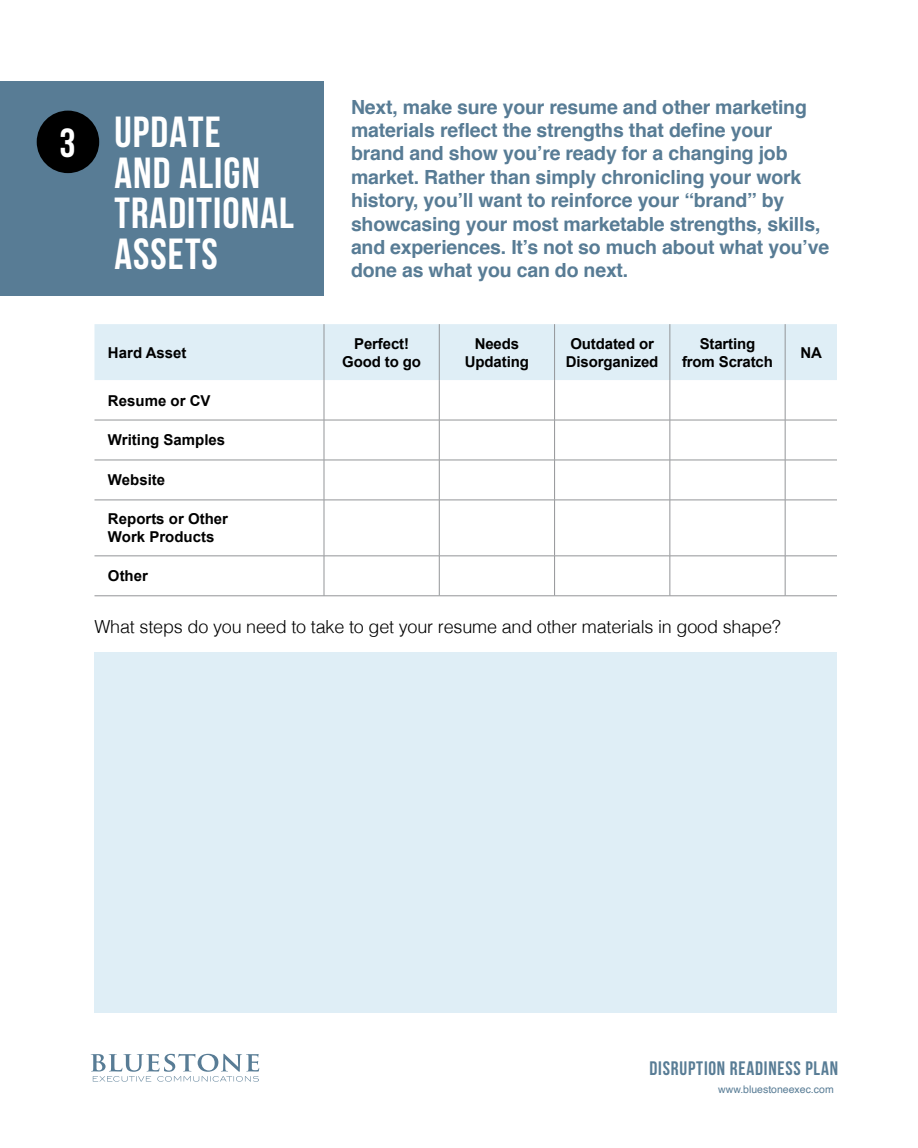
<style>
.page{position:relative;width:918px;height:1148px;background:#fff}
.page>*{position:absolute;margin:0;border:0;box-sizing:border-box;transform-origin:0 0}
.t1{font:700 43.5px/40.5px "Bebas Neue";letter-spacing:.025em;color:#fff}
.t2{font:700 40.65px "Bebas Neue";color:#fff}
.t3{font:700 19.5px/23.4px "Helvetica";letter-spacing:-.01em;color:#587c95}
.t4{font:700 19.5px "Bebas Neue";letter-spacing:.04em;color:#587c95}
.t5{font:300 18px "Helvetica";letter-spacing:-.01em;color:#000}
.t6{font:700 15px/18px "Arial";letter-spacing:-.01em;color:#000;text-align:center}
.t7{font:10.5px "Helvetica";color:#587c95}
</style>
<div class="page">
<svg style="left:91px;top:1053px;width:168px;height:28px"></svg>
<div style="left:94px;top:324px;width:743px;height:56px;background:#dfeef6"></div>
<hr style="left:324px;top:324px;width:1px;height:56px;background:#939598">
<hr style="left:439px;top:324px;width:1px;height:56px;background:#939598">
<hr style="left:554px;top:324px;width:1px;height:56px;background:#939598">
<hr style="left:670px;top:324px;width:1px;height:56px;background:#939598">
<hr style="left:324px;top:380px;width:1px;height:40px;background:#939598">
<hr style="left:439px;top:380px;width:1px;height:40px;background:#939598">
<hr style="left:554px;top:380px;width:1px;height:40px;background:#939598">
<hr style="left:670px;top:380px;width:1px;height:40px;background:#939598">
<hr style="left:94px;top:420px;width:230px;height:1px;background:#939598">
<hr style="left:324px;top:420px;width:115px;height:1px;background:#939598">
<hr style="left:324px;top:420px;width:1px;height:40px;background:#939598">
<hr style="left:439px;top:420px;width:116px;height:1px;background:#939598">
<hr style="left:439px;top:420px;width:1px;height:40px;background:#939598">
<hr style="left:555px;top:420px;width:115px;height:1px;background:#939598">
<hr style="left:554px;top:420px;width:1px;height:40px;background:#939598">
<hr style="left:670px;top:420px;width:115px;height:1px;background:#939598">
<hr style="left:670px;top:420px;width:1px;height:40px;background:#939598">
<hr style="left:785px;top:420px;width:52px;height:1px;background:#939598">
<hr style="left:94px;top:460px;width:230px;height:1px;background:#939598">
<hr style="left:324px;top:460px;width:115px;height:1px;background:#939598">
<hr style="left:324px;top:460px;width:1px;height:40px;background:#939598">
<hr style="left:439px;top:460px;width:116px;height:1px;background:#939598">
<hr style="left:439px;top:460px;width:1px;height:40px;background:#939598">
<hr style="left:555px;top:460px;width:115px;height:1px;background:#939598">
<hr style="left:554px;top:460px;width:1px;height:40px;background:#939598">
<hr style="left:670px;top:460px;width:115px;height:1px;background:#939598">
<hr style="left:670px;top:460px;width:1px;height:40px;background:#939598">
<hr style="left:785px;top:460px;width:52px;height:1px;background:#939598">
<hr style="left:94px;top:499px;width:230px;height:1px;background:#939598">
<hr style="left:324px;top:499px;width:115px;height:1px;background:#939598">
<hr style="left:324px;top:500px;width:1px;height:55px;background:#939598">
<hr style="left:439px;top:499px;width:116px;height:1px;background:#939598">
<hr style="left:439px;top:500px;width:1px;height:55px;background:#939598">
<hr style="left:555px;top:499px;width:115px;height:1px;background:#939598">
<hr style="left:554px;top:500px;width:1px;height:55px;background:#939598">
<hr style="left:670px;top:499px;width:115px;height:1px;background:#939598">
<hr style="left:670px;top:500px;width:1px;height:55px;background:#939598">
<hr style="left:785px;top:499px;width:52px;height:1px;background:#939598">
<hr style="left:94px;top:555px;width:230px;height:1px;background:#939598">
<hr style="left:324px;top:555px;width:115px;height:1px;background:#939598">
<hr style="left:324px;top:556px;width:1px;height:39px;background:#939598">
<hr style="left:439px;top:555px;width:116px;height:1px;background:#939598">
<hr style="left:439px;top:556px;width:1px;height:39px;background:#939598">
<hr style="left:555px;top:555px;width:115px;height:1px;background:#939598">
<hr style="left:554px;top:556px;width:1px;height:39px;background:#939598">
<hr style="left:670px;top:555px;width:115px;height:1px;background:#939598">
<hr style="left:670px;top:556px;width:1px;height:39px;background:#939598">
<hr style="left:785px;top:555px;width:52px;height:1px;background:#939598">
<hr style="left:785px;top:324px;width:1px;height:56px;background:#939598">
<hr style="left:785px;top:380px;width:1px;height:40px;background:#939598">
<hr style="left:785px;top:420px;width:1px;height:40px;background:#939598">
<hr style="left:785px;top:460px;width:1px;height:40px;background:#939598">
<hr style="left:785px;top:500px;width:1px;height:55px;background:#939598">
<hr style="left:785px;top:556px;width:1px;height:39px;background:#939598">
<hr style="left:94px;top:595px;width:230px;height:1px;background:#939598">
<hr style="left:324px;top:595px;width:115px;height:1px;background:#939598">
<hr style="left:439px;top:595px;width:116px;height:1px;background:#939598">
<hr style="left:555px;top:595px;width:115px;height:1px;background:#939598">
<hr style="left:670px;top:595px;width:115px;height:1px;background:#939598">
<hr style="left:785px;top:595px;width:52px;height:1px;background:#939598">
<div style="left:94px;top:652px;width:743px;height:360px;background:#dfeef6"></div>
<div style="left:0;top:81px;width:324px;height:214px;background:#587c95"></div>
<div style="left:37px;top:111px;width:62px;height:62px;background:#000;border-radius:50%"></div>
<h2 class="t2" style="left:59px;top:121px;width:18px">3</h2>
<h1 class="t1" style="left:114px;top:111px;width:181px">UPDATE<br>AND ALIGN<br>TRADITIONAL<br>ASSETS</h1>
<p class="t3" style="left:351px;top:95px;width:480px">Next, make sure your resume and other marketing materials reflect the strengths that define your brand and show you’re ready for a changing job market. Rather than simply chronicling your work history, you’ll want to reinforce your “brand” by showcasing your most marketable strengths, skills, and experiences. It’s not so much about what you’ve done as what you can do next.</p>
<p class="t6" style="left:108px;top:344px;width:80px">Hard Asset</p>
<p class="t6" style="left:342px;top:335px;width:80px">Perfect!<br>Good to go</p>
<p class="t6" style="left:465px;top:335px;width:65px">Needs<br>Updating</p>
<p class="t6" style="left:566px;top:335px;width:94px">Outdated or<br>Disorganized</p>
<p class="t6" style="left:682px;top:335px;width:92px">Starting from Scratch</p>
<p class="t6" style="left:801px;top:344px;width:23px">NA</p>
<p class="t6" style="left:108px;top:392px;width:104px">Resume or CV</p>
<p class="t6" style="left:108px;top:432px;width:119px">Writing Samples</p>
<p class="t6" style="left:108px;top:471px;width:59px">Website</p>
<p class="t6" style="left:108px;top:510px;width:122px;text-align:left">Reports or Other<br>Work Products</p>
<p class="t6" style="left:108px;top:567px;width:42px">Other</p>
<p class="t5" style="left:94px;top:611px;width:688px">What steps do you need to take to get your resume and other materials in good shape?</p>
<p class="t4" style="left:650px;top:1057px;width:190px">DISRUPTION READINESS PLAN</p>
<p class="t7" style="left:718px;top:1081px;width:117px">www.bluestoneexec.com</p>
</div>
